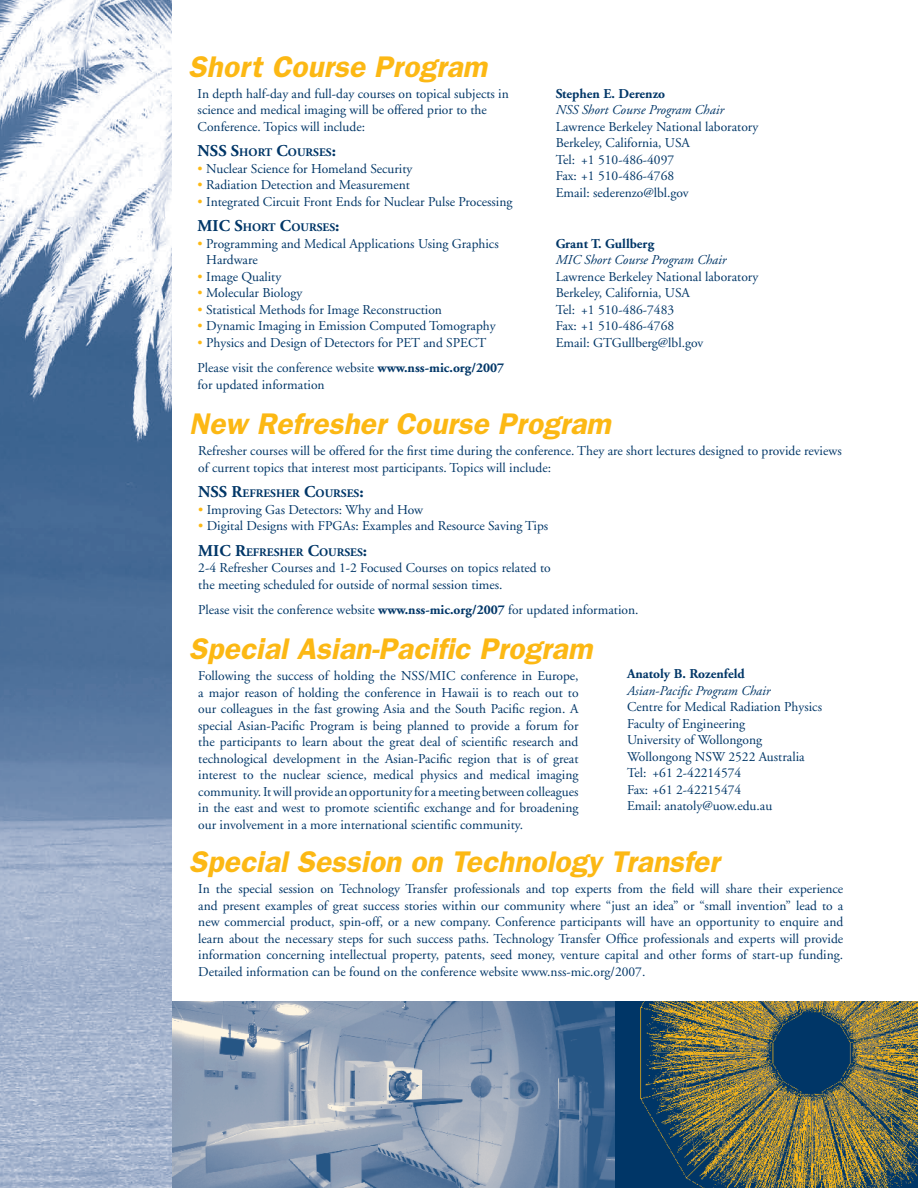
<style>
.page{position:relative;width:918px;height:1188px;background:#fff}
.page>*{position:absolute;margin:0;border:0;box-sizing:border-box;transform-origin:0 0}
.Conf_HEAD{font:italic 600 30px "Franklin Gothic";color:#fcb814}
.COnference_Paper_Sub{font:13.5px/16.5px "Adobe Garamond";color:#003667}
.COnference_Paper_Sub-2{font:italic 13.5px "Adobe Garamond";color:#003667}
.COnference_Paper_Sub-3{font:700 13.5px "Adobe Garamond";color:#003667}
.COnference_Paper_Sub-4{font:700 11.55px "Adobe Garamond";color:#003667}
.s1{font-size:16.5px}
.s2{color:#fcb814}
.s3{font-weight:700}
</style>
<div class="page">
<img style="left:614px;top:1002px;width:304px;height:186px">
<img style="left:171px;top:1002px;width:443px;height:186px">
<img style="left:0;top:0;width:171px;height:1188px">
<p class="Conf_HEAD" style="left:189px;top:49px;width:300px">Short Course Program</p>
<p class="COnference_Paper_Sub" style="left:198px;top:86px;width:313px">In depth half-day and full-day courses on topical subjects in</p>
<p class="COnference_Paper_Sub" style="left:198px;top:102px;width:291px">science and medical imaging will be offered prior to the</p>
<p class="COnference_Paper_Sub" style="left:198px;top:119px;width:169px">Conference. Topics will include:</p>
<p class="COnference_Paper_Sub-4" style="left:198px;top:146px;width:140px"><span class="s1">NSS S</span>hort <span class="s1">C</span>ourses<span class="s1">:</span></p>
<p class="COnference_Paper_Sub" style="left:198px;top:161px;width:216px"><span class="s2">•</span> Nuclear Science for Homeland Security</p>
<p class="COnference_Paper_Sub" style="left:198px;top:177px;width:214px"><span class="s2">•</span> Radiation Detection and Measurement</p>
<p class="COnference_Paper_Sub" style="left:198px;top:194px;width:316px"><span class="s2">•</span> Integrated Circuit Front Ends for Nuclear Pulse Processing</p>
<p class="COnference_Paper_Sub-4" style="left:198px;top:221px;width:143px"><span class="s1">MIC S</span>hort <span class="s1">C</span>ourses<span class="s1">:</span></p>
<p class="COnference_Paper_Sub" style="left:206px;top:236px;width:294px;text-indent:-9px"><span class="s2">•</span> Programming and Medical Applications Using Graphics<br>Hardware</p>
<p class="COnference_Paper_Sub" style="left:198px;top:269px;width:85px"><span class="s2">•</span> Image Quality</p>
<p class="COnference_Paper_Sub" style="left:198px;top:285px;width:106px"><span class="s2">•</span> Molecular Biology</p>
<p class="COnference_Paper_Sub" style="left:198px;top:302px;width:246px"><span class="s2">•</span> Statistical Methods for Image Reconstruction</p>
<p class="COnference_Paper_Sub" style="left:198px;top:318px;width:300px"><span class="s2">•</span> Dynamic Imaging in Emission Computed Tomography</p>
<p class="COnference_Paper_Sub" style="left:198px;top:335px;width:290px"><span class="s2">•</span> Physics and Design of Detectors for PET and SPECT</p>
<p class="COnference_Paper_Sub" style="left:198px;top:360px;width:308px">Please visit the conference website <span class="s3">www.nss-mic.org/2007 </span>for updated information</p>
<p class="COnference_Paper_Sub-3" style="left:556px;top:86px;width:111px">Stephen E. Derenzo</p>
<p class="COnference_Paper_Sub-2" style="left:556px;top:103px;width:170px">NSS Short Course Program Chair</p>
<p class="COnference_Paper_Sub" style="left:556px;top:118px;width:204px">Lawrence Berkeley National laboratory</p>
<p class="COnference_Paper_Sub" style="left:556px;top:135px;width:136px">Berkeley, California, USA</p>
<p class="COnference_Paper_Sub" style="left:556px;top:151px;width:120px">Tel: +1 510-486-4097</p>
<p class="COnference_Paper_Sub" style="left:556px;top:168px;width:120px">Fax: +1 510-486-4768</p>
<p class="COnference_Paper_Sub" style="left:556px;top:184px;width:135px">Email: sederenzo@lbl.gov</p>
<p class="COnference_Paper_Sub-3" style="left:556px;top:236px;width:100px">Grant T. Gullberg</p>
<p class="COnference_Paper_Sub-2" style="left:556px;top:253px;width:172px">MIC Short Course Program Chair</p>
<p class="COnference_Paper_Sub" style="left:556px;top:268px;width:204px">Lawrence Berkeley National laboratory</p>
<p class="COnference_Paper_Sub" style="left:556px;top:285px;width:136px">Berkeley, California, USA</p>
<p class="COnference_Paper_Sub" style="left:556px;top:301px;width:120px">Tel: +1 510-486-7483</p>
<p class="COnference_Paper_Sub" style="left:556px;top:318px;width:120px">Fax: +1 510-486-4768</p>
<p class="COnference_Paper_Sub" style="left:556px;top:334px;width:149px">Email: GTGullberg@lbl.gov</p>
<p class="Conf_HEAD" style="left:189px;top:406px;width:423px">New Refresher Course Program</p>
<p class="COnference_Paper_Sub" style="left:198px;top:443px;width:645px">Refresher courses will be offered for the first time during the conference. They are short lectures designed to provide reviews</p>
<p class="COnference_Paper_Sub" style="left:198px;top:459px;width:354px">of current topics that interest most participants. Topics will include:</p>
<p class="COnference_Paper_Sub-4" style="left:198px;top:487px;width:167px"><span class="s1">NSS R</span>efresher <span class="s1">C</span>ourses<span class="s1">:</span></p>
<p class="COnference_Paper_Sub" style="left:198px;top:501px;width:226px"><span class="s2">•</span> Improving Gas Detectors: Why and How</p>
<p class="COnference_Paper_Sub" style="left:198px;top:518px;width:351px"><span class="s2">•</span> Digital Designs with FPGAs: Examples and Resource Saving Tips</p>
<p class="COnference_Paper_Sub-4" style="left:198px;top:546px;width:170px"><span class="s1">MIC R</span>efresher <span class="s1">C</span>ourses<span class="s1">:</span></p>
<p class="COnference_Paper_Sub" style="left:198px;top:560px;width:354px">2-4 Refresher Courses and 1-2 Focused Courses on topics related to the meeting scheduled for outside of normal session times.</p>
<p class="COnference_Paper_Sub" style="left:198px;top:602px;width:442px">Please visit the conference website <span class="s3">www.nss-mic.org/2007</span> for updated information.</p>
<p class="Conf_HEAD" style="left:189px;top:631px;width:405px">Special Asian-Pacific Program</p>
<p class="COnference_Paper_Sub" style="left:198px;top:668px;width:382px;text-align:justify">Following the success of holding the NSS/MIC conference in Europe, a major reason of holding the conference in Hawaii is to reach out to our colleagues in the fast growing Asia and the South Pacific region. A special Asian-Pacific Program is being planned to provide a forum for the participants to learn about the great deal of scientific research and technological development in the Asian-Pacific region that is of great interest to the nuclear science, medical physics and medical imaging community. It will provide an opportunity for a meeting between colleagues in the east and west to promote scientific exchange and for broadening our involvement in a more international scientific community.</p>
<p class="COnference_Paper_Sub-3" style="left:627px;top:667px;width:119px">Anatoly B. Rozenfeld</p>
<p class="COnference_Paper_Sub-2" style="left:627px;top:683px;width:145px">Asian-Pacific Program Chair</p>
<p class="COnference_Paper_Sub" style="left:627px;top:699px;width:196px">Centre for Medical Radiation Physics</p>
<p class="COnference_Paper_Sub" style="left:627px;top:716px;width:120px">Faculty of Engineering</p>
<p class="COnference_Paper_Sub" style="left:627px;top:732px;width:137px">University of Wollongong</p>
<p class="COnference_Paper_Sub" style="left:627px;top:749px;width:186px">Wollongong NSW 2522 Australia  </p>
<p class="COnference_Paper_Sub" style="left:627px;top:765px;width:116px">Tel: +61 2-42214574</p>
<p class="COnference_Paper_Sub" style="left:627px;top:782px;width:116px">Fax: +61 2-42215474</p>
<p class="COnference_Paper_Sub" style="left:627px;top:798px;width:147px">Email: anatoly@uow.edu.au</p>
<p class="Conf_HEAD" style="left:189px;top:844px;width:532px">Special Session on Technology Transfer</p>
<p class="COnference_Paper_Sub" style="left:198px;top:881px;width:647px;text-align:justify">In the special session on Technology Transfer professionals and top experts from the field will share their experience and present examples of great success stories within our community where “just an idea” or “small invention” lead to a new commercial product, spin-off, or a new company. Conference participants will have an opportunity to enquire and learn about the necessary steps for such success paths. Technology Transfer Office professionals and experts will provide information concerning intellectual property, patents, seed money, venture capital and other forms of start-up funding.<br>Detailed information can be found on the conference website www.nss-mic.org/2007.</p>
</div>
